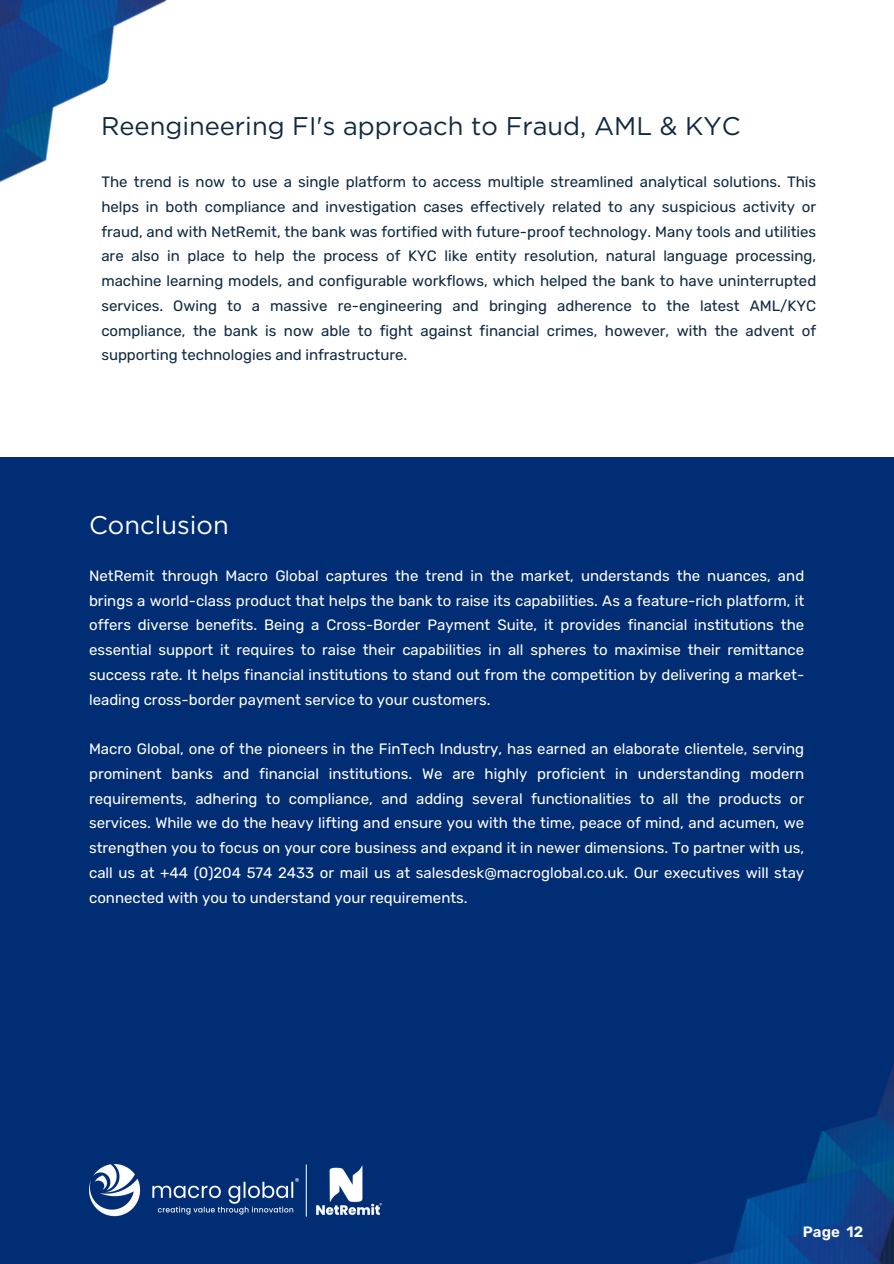
<style>
.page{position:relative;width:894px;height:1264px;background:#fff}
.page>*{position:absolute;margin:0;border:0;box-sizing:border-box;transform-origin:0 0}
.t1{font:25.5px "Gotham";color:#102940}
.t2{font:25.5px "Gotham";color:#fff}
.t3{font:15px/24.8px "Rubik";color:#fff;text-align:justify}
.t4{font:15px/24.8px "Rubik";color:#102940;text-align:justify}
.t5{font:600 15px "Rubik";color:#f9fcff}
</style>
<div class="page">
<div style="left:0;top:457px;width:893px;height:806px;background:#002d74"></div>
<img style="left:591px;top:1006px;width:302px;height:257px">
<img style="left:0;top:0;width:167px;height:183px">
<img style="left:89px;top:1164px;width:293px;height:51px">
<p class="t1" style="left:101px;top:110px;width:641px">Reengineering FI's approach to Fraud, AML &amp; KYC</p>
<h1 class="t4" style="left:101px;top:169px;width:716px">The trend is now to use a single platform to access multiple streamlined analytical solutions. This helps in both compliance and investigation cases effectively related to any suspicious activity or fraud, and with NetRemit, the bank was fortified with future-proof technology. Many tools and utilities are also in place to help the process of KYC like entity resolution, natural language processing, machine learning models, and configurable workflows, which helped the bank to have uninterrupted services. Owing to a massive re-engineering and bringing adherence to the latest AML/KYC compliance, the bank is now able to fight against financial crimes, however, with the advent of supporting technologies and infrastructure.</h1>
<p class="t2" style="left:89px;top:509px;width:141px">Conclusion</p>
<p class="t3" style="left:89px;top:563px;width:716px">NetRemit through Macro Global captures the trend in the market, understands the nuances, and brings a world-class product that helps the bank to raise its capabilities. As a feature-rich platform, it offers diverse benefits. Being a Cross-Border Payment Suite, it provides financial institutions the essential support it requires to raise their capabilities in all spheres to maximise their remittance success rate. It helps financial institutions to stand out from the competition by delivering a market&shy;leading cross-border payment service to your customers.</p>
<h1 class="t3" style="left:89px;top:736px;width:716px">Macro Global, one of the pioneers in the FinTech Industry, has earned an elaborate clientele, serving prominent banks and financial institutions. We are highly proficient in understanding modern requirements, adhering to compliance, and adding several functionalities to all the products or services. While we do the heavy lifting and ensure you with the time, peace of mind, and acumen, we strengthen you to focus on your core business and expand it in newer dimensions. To partner with us, call us at +44 (0)204 574 2433 or mail us at salesdesk@macroglobal.co.uk. Our executives will stay connected with you to understand your requirements.</h1>
<p class="t5" style="left:802px;top:1222px;width:62px">Page 12</p>
</div>
